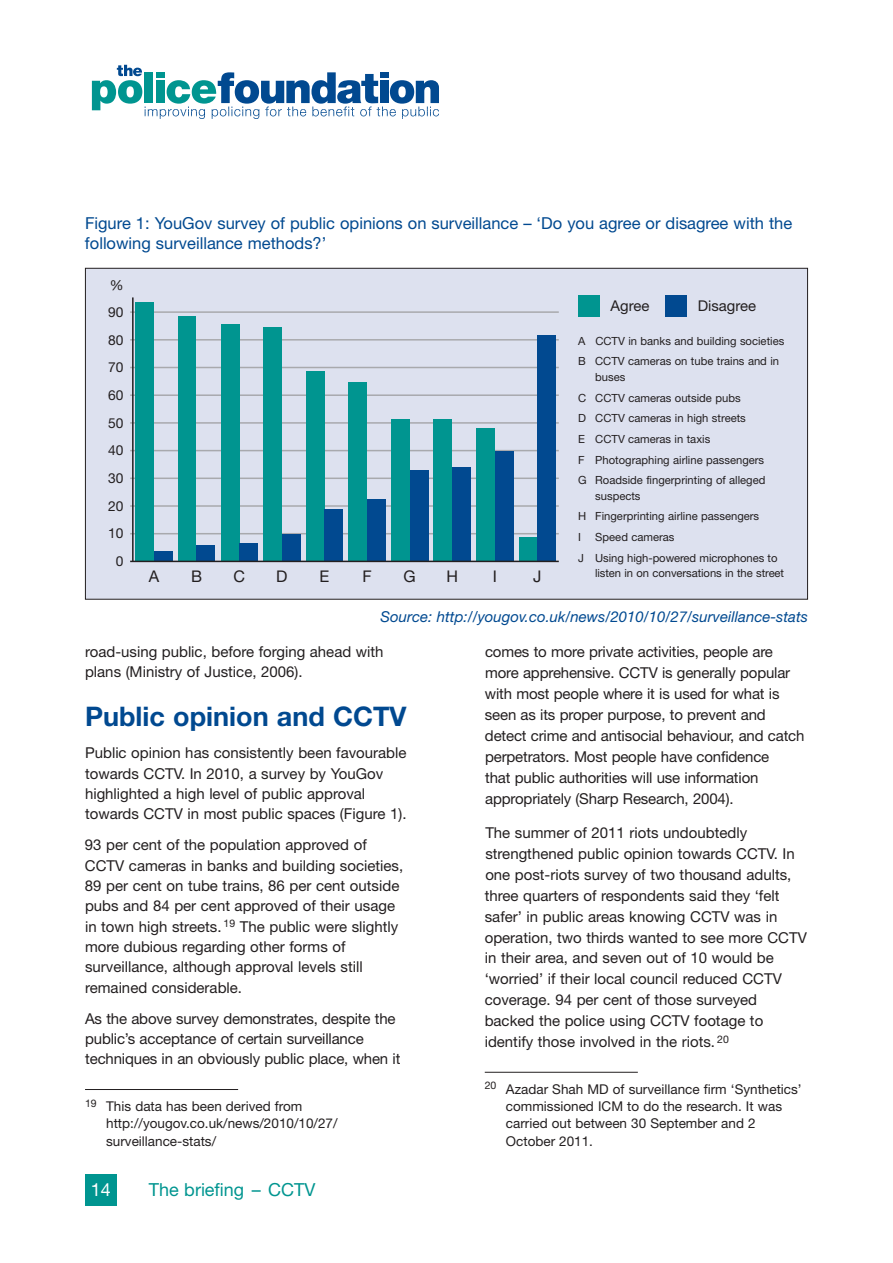
<style>
.page{position:relative;width:893px;height:1263px;background:#fff}
.page>*{position:absolute;margin:0;border:0;box-sizing:border-box;transform-origin:0 0}
.t1{font:700 27px "Helvetica Neue";color:#014990}
.t2{font:18px "Helvetica Neue";color:#009590}
.t3{font:18px "Helvetica Neue";color:#fff}
.t4{font:16.5px/20.2px "Helvetica Neue";color:#014990}
.t5{font:16.05px "Helvetica Neue";color:#231f20}
.t6{font:15px/21px "Helvetica Neue";color:#231f20}
.t7{font:italic 15px "Helvetica Neue";color:#014990}
.t8{font:14.85px "Helvetica Neue";color:#231f20}
.t9{font:13.8px/27.8px "Helvetica Neue";color:#231f20;text-align:center}
.t10{font:13.5px/17.2px "Helvetica Neue";color:#231f20}
.t11{font:11.25px/20.7px "Helvetica Neue";color:#231f20}
</style>
<div class="page">
<svg style="left:92px;top:65px;width:347px;height:54px"></svg>
<div style="left:85px;top:1174px;width:32px;height:31px;background:#009590"></div>
<hr style="left:85px;top:1089px;width:153px;height:1px;background:#231f20">
<div style="left:85px;top:268px;width:722px;height:331px;background:#dde1ef"></div>
<hr style="left:130px;top:311px;width:429px;height:2px;background:#a8a9ad">
<hr style="left:130px;top:339px;width:429px;height:2px;background:#a8a9ad">
<hr style="left:130px;top:367px;width:429px;height:1px;background:#a8a9ad">
<hr style="left:130px;top:394px;width:429px;height:2px;background:#a8a9ad">
<hr style="left:130px;top:422px;width:429px;height:2px;background:#a8a9ad">
<hr style="left:130px;top:450px;width:429px;height:1px;background:#a8a9ad">
<hr style="left:130px;top:477px;width:429px;height:2px;background:#a8a9ad">
<hr style="left:130px;top:505px;width:429px;height:2px;background:#a8a9ad">
<hr style="left:130px;top:533px;width:429px;height:1px;background:#a8a9ad">
<hr style="left:132px;top:297px;width:2px;height:264px;background:#231f20">
<div style="left:135px;top:302px;width:19px;height:259px;background:#009590"></div>
<div style="left:154px;top:551px;width:19px;height:10px;background:#014990"></div>
<div style="left:178px;top:316px;width:18px;height:245px;background:#009590"></div>
<div style="left:196px;top:545px;width:19px;height:17px;background:#014990"></div>
<div style="left:221px;top:324px;width:18px;height:237px;background:#009590"></div>
<div style="left:239px;top:543px;width:19px;height:18px;background:#014990"></div>
<div style="left:263px;top:327px;width:19px;height:234px;background:#009590"></div>
<div style="left:282px;top:534px;width:19px;height:27px;background:#014990"></div>
<div style="left:306px;top:371px;width:18px;height:190px;background:#009590"></div>
<div style="left:324px;top:510px;width:19px;height:51px;background:#014990"></div>
<div style="left:348px;top:382px;width:19px;height:179px;background:#009590"></div>
<div style="left:367px;top:499px;width:19px;height:62px;background:#014990"></div>
<div style="left:391px;top:419px;width:19px;height:142px;background:#009590"></div>
<div style="left:410px;top:470px;width:18px;height:91px;background:#014990"></div>
<div style="left:434px;top:419px;width:18px;height:142px;background:#009590"></div>
<div style="left:452px;top:467px;width:19px;height:94px;background:#014990"></div>
<div style="left:476px;top:428px;width:19px;height:133px;background:#009590"></div>
<div style="left:495px;top:451px;width:19px;height:110px;background:#014990"></div>
<div style="left:519px;top:537px;width:18px;height:24px;background:#009590"></div>
<div style="left:537px;top:335px;width:19px;height:226px;background:#014990"></div>
<hr style="left:130px;top:561px;width:429px;height:1px;background:#231f20">
<div style="left:578px;top:295px;width:21px;height:21px;background:#009590"></div>
<div style="left:665px;top:295px;width:21px;height:21px;background:#014990"></div>
<hr style="left:485px;top:1072px;width:153px;height:1px;background:#231f20">
<p class="t4" style="left:85px;top:214px;width:709px">Figure 1: YouGov survey of public opinions on surveillance – ‘Do you agree or disagree with the following surveillance methods?’</p>
<p class="t9" style="left:110px;top:273px;width:15px">%</p>
<p class="t9" style="left:108px;top:299px;width:17px">90</p>
<p class="t9" style="left:108px;top:327px;width:17px">80<br>70<br>60<br>50<br>40<br>30<br>20<br>10<br>0</p>
<p class="t5" style="left:149px;top:570px;width:12px">A</p>
<p class="t5" style="left:191px;top:570px;width:13px">B</p>
<p class="t5" style="left:233px;top:570px;width:13px">C</p>
<p class="t5" style="left:276px;top:570px;width:13px">D</p>
<p class="t5" style="left:320px;top:570px;width:11px">E</p>
<p class="t5" style="left:362px;top:570px;width:11px">F</p>
<p class="t5" style="left:404px;top:570px;width:14px">G</p>
<p class="t5" style="left:446px;top:570px;width:13px">H</p>
<p class="t5" style="left:493px;top:570px;width:6px">I</p>
<p class="t5" style="left:533px;top:570px;width:10px">J</p>
<p class="t8" style="left:611px;top:300px;width:40px">Agree</p>
<p class="t8" style="left:698px;top:300px;width:60px">Disagree</p>
<p class="t11" style="left:578px;top:331px;width:208px">A CCTV in banks and building societies<br>B CCTV cameras on tube trains and in</p>
<p class="t11" style="left:578px;top:368px;width:189px;text-indent:17px">buses<br>C CCTV cameras outside pubs<br>D CCTV cameras in high streets<br>E CCTV cameras in taxis<br>F Photographing airline passengers<br>G Roadside fingerprinting of alleged</p>
<p class="t11" style="left:578px;top:486px;width:182px;text-indent:17px">suspects<br>H Fingerprinting airline passengers<br>I</p>
<p class="t11" style="left:578px;top:528px;width:201px;text-indent:17px">Speed cameras<br>J Using high-powered microphones to</p>
<p class="t11" style="left:595px;top:564px;width:191px">listen in on conversations in the street</p>
<p class="t7" style="left:380px;top:612px;width:429px">Source: http://yougov.co.uk/news/2010/10/27/surveillance-stats</p>
<p class="t6" style="left:85px;top:643px;width:300px;line-height:20.4px">road-using public, before forging ahead with plans (Ministry of Justice, 2006).</p>
<h1 class="t1" style="left:85px;top:706px;width:323px">Public opinion and CCTV</h1>
<p class="t6" style="left:85px;top:744px;width:323px;line-height:20.4px">Public opinion has consistently been favourable towards CCTV. In 2010, a survey by YouGov highlighted a high level of public approval towards CCTV in most public spaces (Figure 1).</p>
<p class="t6" style="left:85px;top:836px;width:320px;line-height:20.4px">93 per cent of the population approved of CCTV cameras in banks and building societies, 89 per cent on tube trains, 86 per cent outside pubs and 84 per cent approved of their usage in town high streets. <sup>19</sup> The public were slightly more dubious regarding other forms of surveillance, although approval levels still remained considerable.</p>
<p class="t6" style="left:85px;top:1009px;width:317px;line-height:20.4px">As the above survey demonstrates, despite the public’s acceptance of certain surveillance techniques in an obviously public place, when it</p>
<p class="t10" style="left:106px;top:1099px;width:233px;text-indent:-21px"><sup>19</sup> This data has been derived from http://yougov.co.uk/news/2010/10/27/ surveillance-stats/</p>
<p class="t3" style="left:91px;top:1183px;width:22px">14</p>
<p class="t2" style="left:149px;top:1183px;width:168px">The briefing – CCTV</p>
<p class="t6" style="left:485px;top:643px;width:321px">comes to more private activities, people are more apprehensive. CCTV is generally popular with most people where it is used for what is seen as its proper purpose, to prevent and detect crime and antisocial behaviour, and catch perpetrators. Most people have confidence<br>that public authorities will use information appropriately (Sharp Research, 2004).</p>
<p class="t6" style="left:485px;top:823px;width:324px">The summer of 2011 riots undoubtedly strengthened public opinion towards CCTV. In one post-riots survey of two thousand adults, three quarters of respondents said they ‘felt safer’ in public areas knowing CCTV was in operation, two thirds wanted to see more CCTV in their area, and seven out of 10 would be ‘worried’ if their local council reduced CCTV coverage. 94 per cent of those surveyed backed the police using CCTV footage to identify those involved in the riots. <sup>20</sup></p>
<p class="t10" style="left:506px;top:1082px;width:297px;text-indent:-21px"><sup>20</sup> Azadar Shah MD of surveillance firm ‘Synthetics’ commissioned ICM to do the research. It was carried out between 30 September and 2<br>October 2011.</p>
</div>
